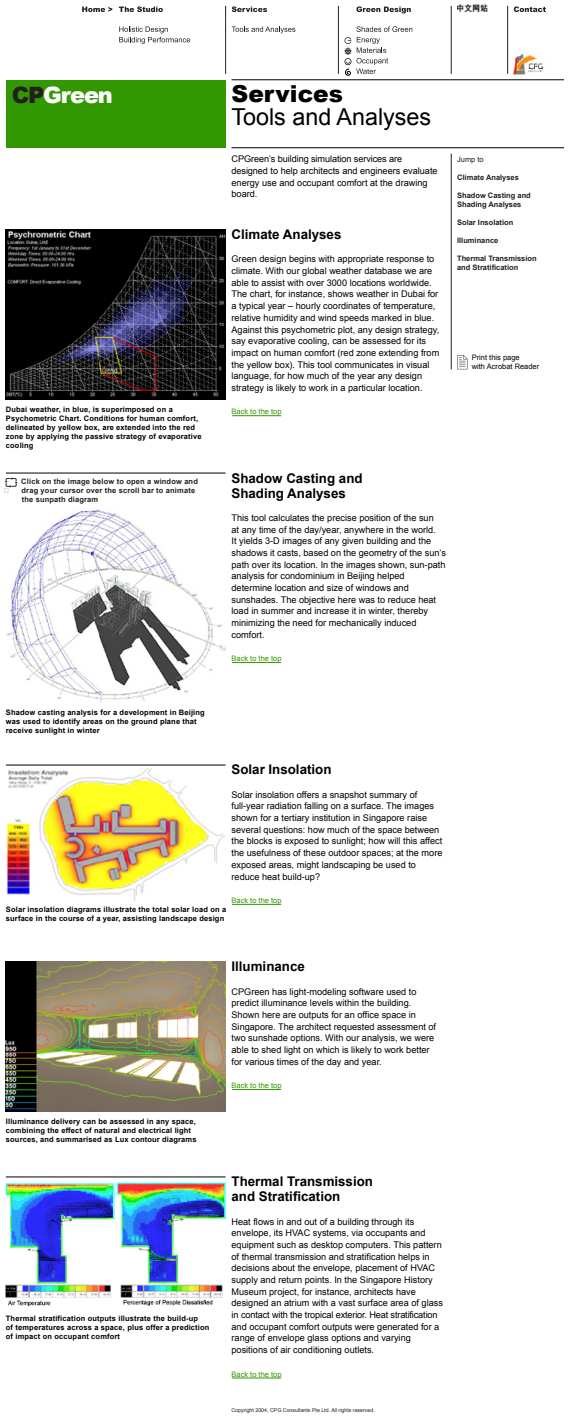
<style>
.page{position:relative;width:570px;height:1421px;background:#fff}
.page>*{position:absolute;margin:0;border:0;box-sizing:border-box;transform-origin:0 0}
.t1{font:23.33px "Arial";color:#000}
.t2{font:900 23.33px "Arial";color:#000}
.t3{font:900 22.5px "Arial";letter-spacing:-.05em;color:#fff}
.t4{font:700 13.35px/15px "Arial";color:#000}
.t5{font:9.15px/11.7px "Arial";color:#000}
.t6{font:700 7.5px/9px "Arial";letter-spacing:.02em;color:#000}
.t7{font:700 7.5px/9px "Arial";color:#231f20}
.t8{font:700 7.5px/9px "Arial";letter-spacing:.02em;color:#231f20}
.t9{font:7.5px "Arial";color:#329800}
.t10{font:7.5px/9px "Arial";color:#000}
.t11{font:7.5px "Arial";color:#231f20}
.t12{font:5.25px "Arial";color:#231f20}
.s1{color:#231f20}
</style>
<div class="page">
<img style="left:6px;top:1182px;width:220px;height:125px">
<img style="left:6px;top:961px;width:220px;height:149px">
<img style="left:6px;top:509px;width:220px;height:193px">
<img style="left:6px;top:768px;width:219px;height:132px">
<img style="left:6px;top:229px;width:220px;height:170px">
<hr style="left:232px;top:415px;width:49px;height:1px;background:#329800">
<hr style="left:232px;top:662px;width:49px;height:1px;background:#329800">
<hr style="left:232px;top:904px;width:49px;height:1px;background:#329800">
<hr style="left:232px;top:1089px;width:49px;height:1px;background:#329800">
<hr style="left:232px;top:1377px;width:49px;height:1px;background:#329800">
<div style="left:6px;top:80px;width:220px;height:68px;background:#329800"></div>
<hr style="left:451px;top:6px;width:1px;height:68px;background:#231f20">
<hr style="left:338px;top:6px;width:1px;height:68px;background:#231f20">
<hr style="left:225px;top:6px;width:1px;height:68px;background:#231f20">
<hr style="left:232px;top:80px;width:332px;height:1px;background:#000">
<hr style="left:232px;top:148px;width:332px;height:1px;background:#000">
<svg style="left:119px;top:6px;width:44px;height:6px"></svg>
<svg style="left:119px;top:26px;width:71px;height:18px"></svg>
<svg style="left:82px;top:7px;width:30px;height:5px"></svg>
<svg style="left:232px;top:6px;width:35px;height:6px"></svg>
<svg style="left:232px;top:26px;width:63px;height:7px"></svg>
<svg style="left:356px;top:6px;width:55px;height:8px"></svg>
<svg style="left:514px;top:6px;width:32px;height:6px"></svg>
<hr style="left:507px;top:6px;width:1px;height:68px;background:#231f20">
<img style="left:513px;top:54px;width:31px;height:21px">
<svg style="left:344px;top:26px;width:68px;height:50px"></svg>
<hr style="left:6px;top:473px;width:220px;height:1px;background:#000">
<hr style="left:6px;top:764px;width:220px;height:1px;background:#000">
<hr style="left:451px;top:154px;width:1px;height:215px;background:#231f20">
<hr style="left:6px;top:1176px;width:220px;height:1px;background:#000">
<svg style="left:457px;top:355px;width:10px;height:14px"></svg>
<img style="left:457px;top:4px;width:31px;height:8px">
<h2 class="t3" style="left:12px;top:87px;width:103px"><span class="s1">CP</span>Green</h2>
<h1 class="t2" style="left:232px;top:85px;width:113px">Services</h1>
<h1 class="t1" style="left:232px;top:108px;width:201px">Tools and Analyses</h1>
<p class="t6" style="left:6px;top:405px;width:197px">Dubai weather, in blue, is superimposed on a Psychometric Chart. Conditions for human comfort, delineated by yellow box, are extended into the red zone by applying the passive strategy of evaporative cooling</p>
<p class="t8" style="left:21px;top:478px;width:178px">Click on the image below to open a window and drag your cursor over the scroll bar to animate the sunpath diagram</p>
<p class="t5" style="left:232px;top:154px;width:208px">CPGreen’s building simulation services are designed to help architects and engineers evaluate energy use and occupant comfort at the drawing board.</p>
<h3 class="t4" style="left:232px;top:228px;width:111px">Climate Analyses</h3>
<p class="t5" style="left:232px;top:254px;width:209px">Green design begins with appropriate response to climate. With our global weather database we are able to assist with over 3000 locations worldwide.<br>The chart, for instance, shows weather in Dubai for a typical year – hourly coordinates of temperature, relative humidity and wind speeds marked in blue.<br>Against this psychometric plot, any design strategy, say evaporative cooling, can be assessed for its impact on human comfort (red zone extending from the yellow box). This tool communicates in visual language, for how much of the year any design strategy is likely to work in a particular location.</p>
<p class="t9" style="left:232px;top:409px;width:52px">Back to the top</p>
<h3 class="t4" style="left:232px;top:471px;width:133px">Shadow Casting and<br>Shading Analyses</h3>
<p class="t5" style="left:232px;top:512px;width:216px">This tool calculates the precise position of the sun<br>at any time of the day/year, anywhere in the world.<br>It yields 3-D images of any given building and the shadows it casts, based on the geometry of the sun’s path over its location. In the images shown, sun-path analysis for condominium in Beijing helped determine location and size of windows and sunshades. The objective here was to reduce heat load in summer and increase it in winter, thereby minimizing the need for mechanically induced comfort.</p>
<p class="t9" style="left:232px;top:655px;width:52px">Back to the top</p>
<p class="t11" style="left:457px;top:157px;width:28px">Jump to</p>
<p class="t7" style="left:457px;top:174px;width:63px">Climate Analyses</p>
<p class="t7" style="left:457px;top:192px;width:75px">Shadow Casting and<br>Shading Analyses</p>
<p class="t7" style="left:457px;top:219px;width:58px">Solar Insolation</p>
<p class="t7" style="left:457px;top:237px;width:43px">Illuminance</p>
<p class="t7" style="left:457px;top:255px;width:81px">Thermal Transmission and Stratification</p>
<p class="t10" style="left:472px;top:354px;width:69px">Print this page<br>with Acrobat Reader</p>
<p class="t6" style="left:6px;top:709px;width:200px">Shadow casting analysis for a development in Beijing was used to identify areas on the ground plane that receive sunlight in winter</p>
<h3 class="t4" style="left:232px;top:763px;width:102px">Solar Insolation</h3>
<p class="t5" style="left:232px;top:789px;width:212px">Solar insolation offers a snapshot summary of full-year radiation falling on a surface. The images shown for a tertiary institution in Singapore raise several questions: how much of the space between the blocks is exposed to sunlight; how will this affect the usefulness of these outdoor spaces; at the more exposed areas, might landscaping be used to reduce heat build-up?</p>
<p class="t9" style="left:232px;top:897px;width:52px">Back to the top</p>
<p class="t6" style="left:6px;top:905px;width:222px">Solar insolation diagrams illustrate the total solar load on a surface in the course of a year, assisting landscape design</p>
<p class="t6" style="left:6px;top:1117px;width:192px">Illuminance delivery can be assessed in any space, combining the effect of natural and electrical light sources, and summarised as Lux contour diagrams</p>
<p class="t6" style="left:6px;top:1314px;width:205px">Thermal stratification outputs illustrate the build-up<br>of temperatures across a space, plus offer a prediction of impact on occupant comfort</p>
<h3 class="t4" style="left:232px;top:960px;width:75px">Illuminance</h3>
<p class="t5" style="left:232px;top:986px;width:206px">CPGreen has light-modeling software used to predict illuminance levels within the building.<br>Shown here are outputs for an office space in Singapore. The architect requested assessment of two sunshade options. With our analysis, we were able to shed light on which is likely to work better for various times of the day and year.</p>
<p class="t9" style="left:232px;top:1082px;width:52px">Back to the top</p>
<h3 class="t4" style="left:232px;top:1175px;width:143px">Thermal Transmission and Stratification</h3>
<p class="t5" style="left:232px;top:1216px;width:213px">Heat flows in and out of a building through its envelope, its HVAC systems, via occupants and equipment such as desktop computers. This pattern of thermal transmission and stratification helps in decisions about the envelope, placement of HVAC supply and return points. In the Singapore History Museum project, for instance, architects have designed an atrium with a vast surface area of glass in contact with the tropical exterior. Heat stratification and occupant comfort outputs were generated for a range of envelope glass options and varying positions of air conditioning outlets.</p>
<p class="t9" style="left:232px;top:1370px;width:52px">Back to the top</p>
<p class="t12" style="left:232px;top:1407px;width:145px">Copyright 2004, CPG Consultants Pte Ltd. All rights reserved.</p>
</div>
